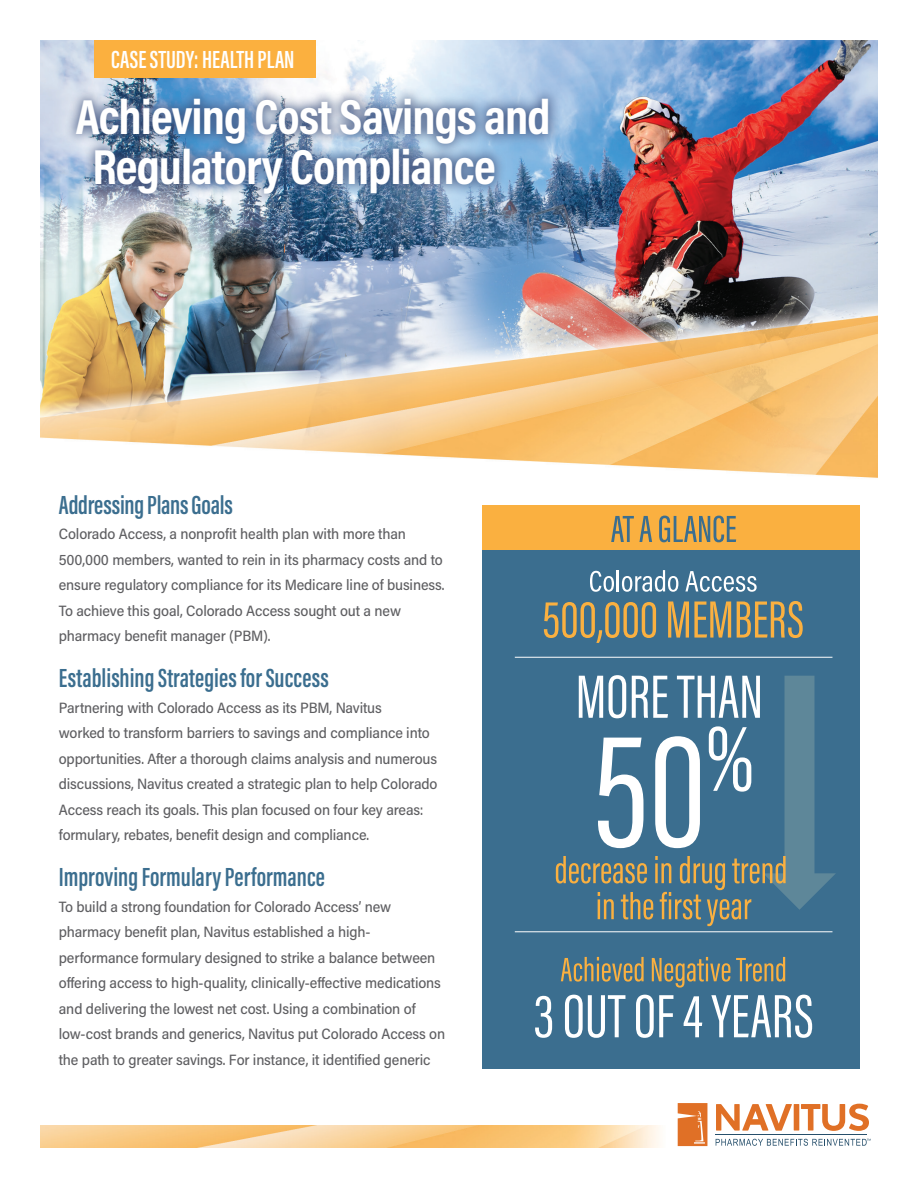
<style>
.page{position:relative;width:918px;height:1188px;background:#fff}
.page>*{position:absolute;margin:0;border:0;box-sizing:border-box;transform-origin:0 0}
.t1{font:700 49.65px/49.5px "Acumin Pro Cond";letter-spacing:-.02em;color:#fff}
.t2{font:600 27px "Acumin Pro Extra Cond";color:#3b6e8f}
.t3{font:600 25.5px "Acumin Pro Extra Cond";color:#fff}
.t4{font:500 15px/25.5px "Acumin Pro Semi Cond";letter-spacing:-.01em;color:#5f5f62}
</style>
<div class="page">
<img style="left:40px;top:40px;width:838px;height:438px">
<img style="left:40px;top:1125px;width:620px;height:22px">
<div style="left:64px;top:87px;width:497px;height:119px;background:#3d517d;opacity:.82"></div>
<hr style="left:716px;top:1134px;width:151px;height:1px;background:#264f6b">
<svg style="left:716px;top:1139px;width:155px;height:7px"></svg>
<div style="left:794px;top:1104px;width:5px;height:27px;background:#e07026"></div>
<svg style="left:801px;top:1104px;width:68px;height:27px"></svg>
<svg style="left:716px;top:1104px;width:76px;height:27px"></svg>
<svg style="left:678px;top:1103px;width:29px;height:43px"></svg>
<div style="left:94px;top:40px;width:221px;height:38px;background:#fbb03f"></div>
<div style="left:482px;top:506px;width:378px;height:562px;background:#3b6e8f"></div>
<div style="left:482px;top:506px;width:378px;height:44px;background:#fab040"></div>
<svg style="left:611px;top:516px;width:41px;height:26px"></svg>
<svg style="left:659px;top:516px;width:77px;height:26px"></svg>
<svg style="left:590px;top:571px;width:24px;height:21px"></svg>
<hr style="left:617px;top:570px;width:2px;height:21px;background:#fff">
<svg style="left:622px;top:570px;width:56px;height:22px"></svg>
<svg style="left:685px;top:571px;width:72px;height:21px"></svg>
<svg style="left:544px;top:602px;width:112px;height:41px"></svg>
<svg style="left:668px;top:601px;width:63px;height:37px"></svg>
<svg style="left:737px;top:601px;width:66px;height:37px"></svg>
<hr style="left:515px;top:657px;width:317px;height:1px;background:#fff">
<div style="left:785px;top:676px;width:30px;height:202px;background:#5e8799"></div>
<svg style="left:579px;top:676px;width:24px;height:42px"></svg>
<svg style="left:609px;top:675px;width:17px;height:43px"></svg>
<svg style="left:632px;top:676px;width:36px;height:42px"></svg>
<svg style="left:677px;top:676px;width:83px;height:42px"></svg>
<svg style="left:598px;top:738px;width:45px;height:110px"></svg>
<svg style="left:655px;top:736px;width:45px;height:112px"></svg>
<svg style="left:709px;top:726px;width:42px;height:66px"></svg>
<svg style="left:561px;top:957px;width:83px;height:25px"></svg>
<svg style="left:652px;top:957px;width:78px;height:31px"></svg>
<svg style="left:736px;top:957px;width:49px;height:25px"></svg>
<svg style="left:535px;top:996px;width:17px;height:42px"></svg>
<svg style="left:565px;top:995px;width:60px;height:43px"></svg>
<svg style="left:636px;top:995px;width:37px;height:43px"></svg>
<svg style="left:684px;top:996px;width:18px;height:41px"></svg>
<svg style="left:711px;top:995px;width:101px;height:43px"></svg>
<svg style="left:556px;top:856px;width:280px;height:70px"></svg>
<hr style="left:515px;top:931px;width:317px;height:1px;background:#fff">
<p class="t3" style="left:111px;top:44px;width:185px">CASE STUDY: HEALTH PLAN</p>
<p class="t1" style="left:92px;top:91px;width:460px;text-indent:-16px">Achieving Cost Savings and<br>Regulatory Compliance</p>
<p class="t2" style="left:59px;top:488px;width:176px">Addressing Plans Goals</p>
<p class="t4" style="left:59px;top:521px;width:387px">Colorado Access, a nonprofit health plan with more than 500,000 members, wanted to rein in its pharmacy costs and to ensure regulatory compliance for its Medicare line of business.<br>To achieve this goal, Colorado Access sought out a new pharmacy benefit manager (PBM).</p>
<p class="t2" style="left:59px;top:662px;width:272px">Establishing Strategies for Success</p>
<p class="t4" style="left:59px;top:694px;width:380px">Partnering with Colorado Access as its PBM, Navitus<br>worked to transform barriers to savings and compliance into opportunities. After a thorough claims analysis and numerous discussions, Navitus created a strategic plan to help Colorado Access reach its goals. This plan focused on four key areas: formulary, rebates, benefit design and compliance.</p>
<p class="t2" style="left:59px;top:861px;width:268px">Improving Formulary Performance</p>
<p class="t4" style="left:59px;top:893px;width:388px">To build a strong foundation for Colorado Access’ new pharmacy benefit plan, Navitus established a high&shy;performance formulary designed to strike a balance between offering access to high-quality, clinically-effective medications and delivering the lowest net cost. Using a combination of low-cost brands and generics, Navitus put Colorado Access on the path to greater savings. For instance, it identified generic</p>
</div>
